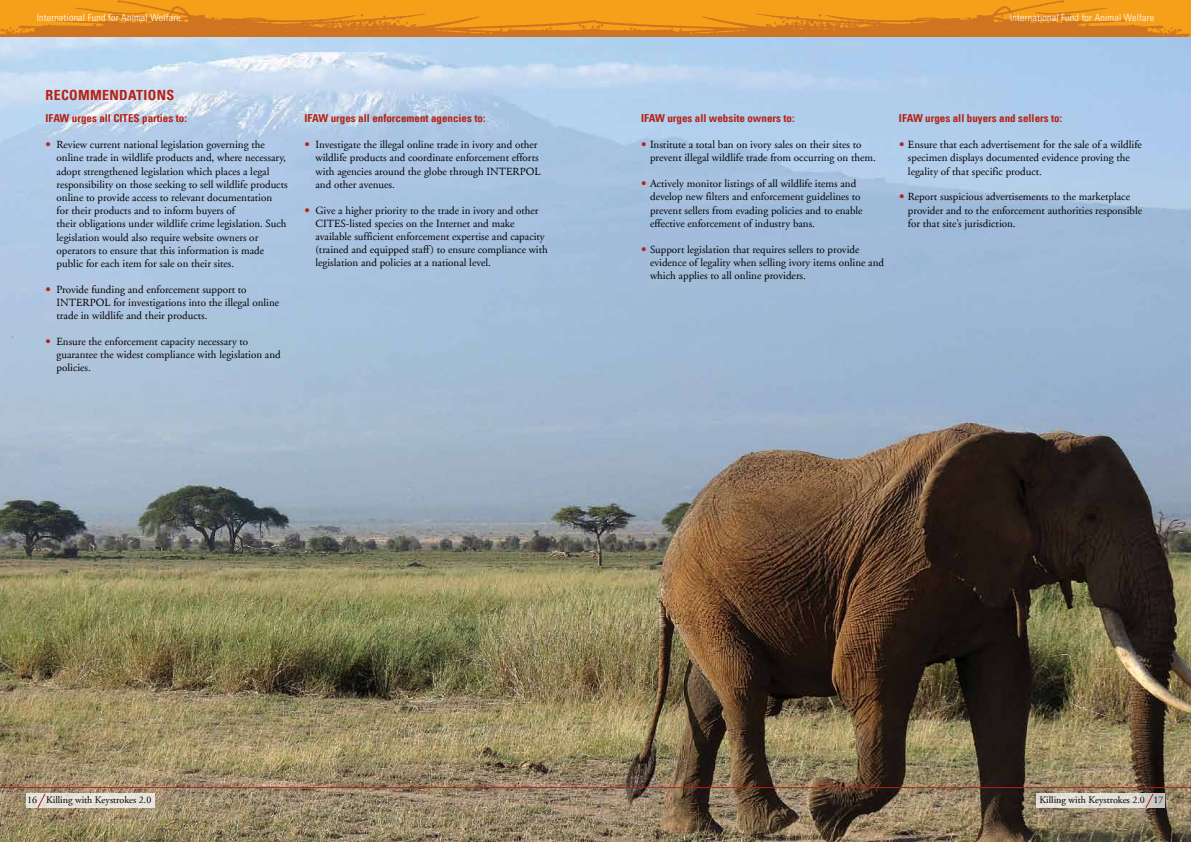
<style>
.page{position:relative;width:1191px;height:842px;background:#fff}
.page>*{position:absolute;margin:0;border:0;box-sizing:border-box;transform-origin:0 0}
.t1{font:700 condensed 14px "Univers";letter-spacing:.025em;color:#b32317}
.t2{font:11px/13.2px "Adobe Garamond";color:#000}
.t3{font:700 condensed 11px "Univers";color:#b32317}
.t4{font:300 condensed 10px "Univers";letter-spacing:.02em;color:#fff}
.t5{font:10px "Adobe Garamond";color:#000}
.s1{font-size:14px;color:#b32317}
</style>
<div class="page">
<img style="left:0;top:36px;width:1191px;height:806px">
<hr style="left:0;top:787px;width:595px;height:1px;background:#b32317">
<hr style="left:595px;top:787px;width:596px;height:1px;background:#b32317">
<div style="left:26px;top:793px;width:129px;height:15px;background:#e7e3da"></div>
<svg style="left:1035px;top:793px;width:129px;height:15px;background:#e0dbd5"></svg>
<svg style="left:1145px;top:793px;width:8px;height:15px"></svg>
<svg style="left:37px;top:793px;width:9px;height:15px"></svg>
<img style="left:595px;top:0;width:596px;height:36px">
<svg style="left:0;top:0;width:595px;height:36px;background:#e78f1c"></svg>
<p class="t4" style="left:37px;top:11px;width:146px">International Fund for Animal Welfare</p>
<p class="t4" style="left:1010px;top:11px;width:146px">International Fund for Animal Welfare</p>
<p class="t1" style="left:46px;top:87px;width:130px">RECOMMENDATIONS</p>
<p class="t3" style="left:46px;top:112px;width:143px">IFAW urges all CITES parties to:</p>
<p class="t2" style="left:57px;top:138px;width:232px;text-indent:-11px"><span class="s1">•</span> Review current national legislation governing the online trade in wildlife products and, where necessary, adopt strengthened legislation which places a legal responsibility on those seeking to sell wildlife products online to provide access to relevant documentation<br>for their products and to inform buyers of<br>their obligations under wildlife crime legislation. Such legislation would also require website owners or operators to ensure that this information is made public for each item for sale on their sites.</p>
<p class="t2" style="left:57px;top:283px;width:224px;text-indent:-11px"><span class="s1">•</span> Provide funding and enforcement support to<br>INTERPOL for investigations into the illegal online trade in wildlife and their products.</p>
<p class="t2" style="left:57px;top:335px;width:226px;text-indent:-11px"><span class="s1">•</span> Ensure the enforcement capacity necessary to guarantee the widest compliance with legislation and policies.</p>
<p class="t3" style="left:304px;top:112px;width:182px">IFAW urges all enforcement agencies to:</p>
<p class="t2" style="left:315px;top:138px;width:227px;text-indent:-11px"><span class="s1">•</span> Investigate the illegal online trade in ivory and other wildlife products and coordinate enforcement efforts with agencies around the globe through INTERPOL and other avenues.</p>
<p class="t2" style="left:315px;top:204px;width:234px;text-indent:-11px"><span class="s1">•</span> Give a higher priority to the trade in ivory and other CITES-listed species on the Internet and make available sufficient enforcement expertise and capacity (trained and equipped staff) to ensure compliance with legislation and policies at a national level.</p>
<p class="t3" style="left:641px;top:112px;width:155px">IFAW urges all website owners to:</p>
<p class="t2" style="left:650px;top:138px;width:227px;text-indent:-9px"><span class="s1">•</span> Institute a total ban on ivory sales on their sites to prevent illegal wildlife trade from occurring on them.</p>
<p class="t2" style="left:650px;top:177px;width:214px;text-indent:-9px"><span class="s1">•</span> Actively monitor listings of all wildlife items and develop new filters and enforcement guidelines to prevent sellers from evading policies and to enable effective enforcement of industry bans.</p>
<p class="t2" style="left:650px;top:243px;width:235px;text-indent:-9px"><span class="s1">•</span> Support legislation that requires sellers to provide evidence of legality when selling ivory items online and which applies to all online providers.</p>
<p class="t3" style="left:899px;top:112px;width:165px">IFAW urges all buyers and sellers to:</p>
<p class="t2" style="left:908px;top:138px;width:235px;text-indent:-9px"><span class="s1">•</span> Ensure that each advertisement for the sale of a wildlife specimen displays documented evidence proving the legality of that specific product.</p>
<p class="t2" style="left:908px;top:191px;width:236px;text-indent:-9px"><span class="s1">•</span> Report suspicious advertisements to the marketplace provider and to the enforcement authorities responsible for that site’s jurisdiction.</p>
<p class="t5" style="left:27px;top:795px;width:126px">16 Killing with Keystrokes 2.0</p>
<p class="t5" style="left:1039px;top:795px;width:125px">Killing with Keystrokes 2.0 17</p>
</div>
